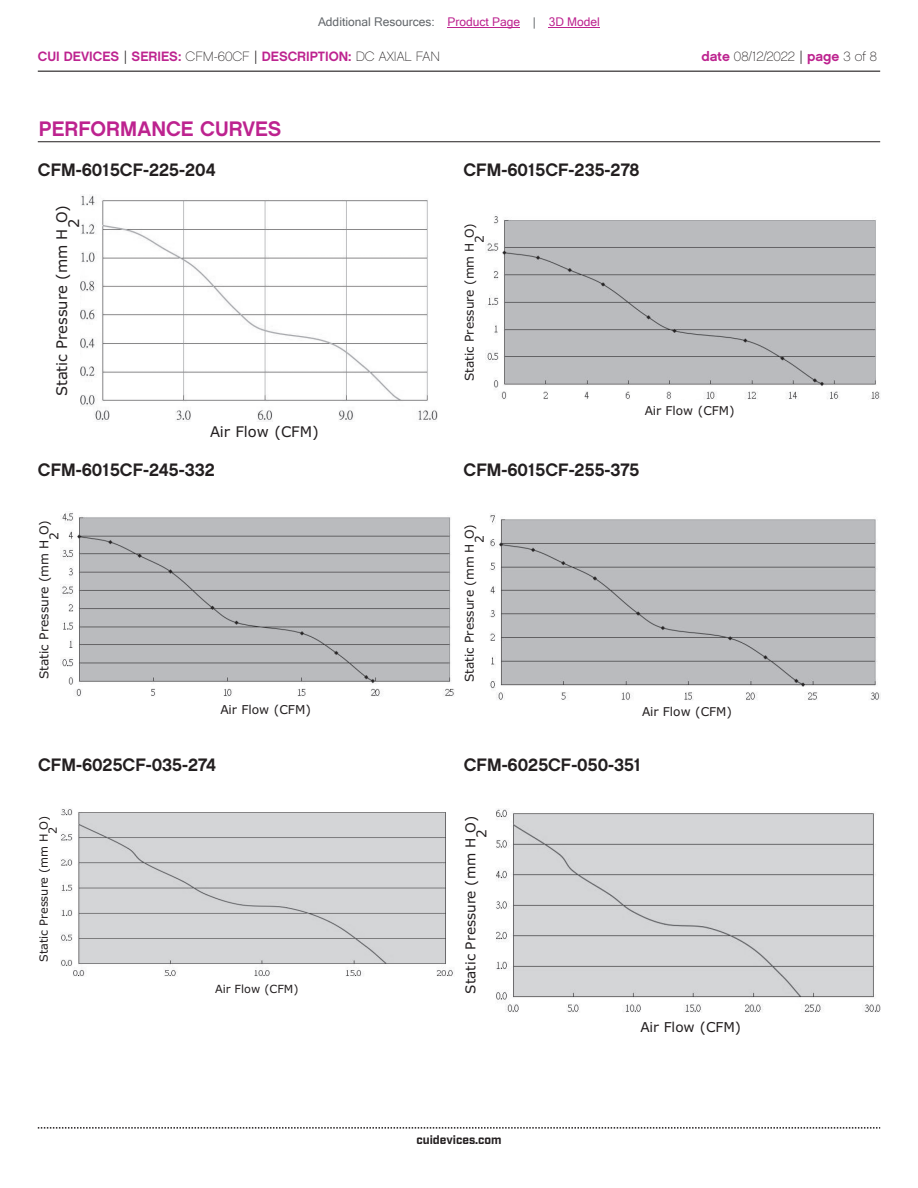
<style>
.page{position:relative;width:918px;height:1188px;background:#fff}
.page>*{position:absolute;margin:0;border:0;box-sizing:border-box;transform-origin:0 0}
.t1{font:21px "Chalet New York Nineteen Sixty";color:#bd238f}
.t2{font:18px "Chalet New York Nineteen Sixty";color:#231f20}
.t3{font:14.7px/12.1px "Verdana";color:#231f20}
.t4{font:13.65px/11.2px "Verdana";color:#231f20}
.t5{font:13.5px "Chalet New York Nineteen Sixty";color:#bd238f}
.t6{font:13.5px "Chalet Paris Nineteen Sixty";letter-spacing:-.005em;color:#231f20}
.t7{font:12.15px/10.1px "Verdana";color:#231f20}
.t8{font:12px "Microsoft Sans Serif";color:#63676b}
.t9{font:700 12px "Industry";color:#231f20}
.t10{font:11.25px/9.3px "Verdana";color:#231f20}
.s1{color:#bd238f}
.s2{font-family:"Industry";color:#231f20}
.s3{font-family:"Chalet Paris Nineteen Sixty";color:#231f20}
.s4{font-family:"Chalet New York Nineteen Sixty";color:#bd238f}
.s5{font-family:"Industry"}
</style>
<div class="page">
<hr style="left:38px;top:71px;width:842px;height:1px;background:#231f20">
<svg style="left:38px;top:1127px;width:842px;height:2px"></svg>
<hr style="left:38px;top:141px;width:842px;height:1px;background:#231f20">
<img style="left:61px;top:513px;width:394px;height:183px">
<img style="left:485px;top:216px;width:395px;height:183px">
<img style="left:81px;top:195px;width:357px;height:226px">
<img style="left:489px;top:515px;width:391px;height:185px">
<img style="left:60px;top:809px;width:393px;height:167px">
<img style="left:496px;top:808px;width:384px;height:205px">
<hr style="left:448px;top:27px;width:72px;height:1px;background:#bd238f">
<hr style="left:549px;top:27px;width:51px;height:1px;background:#bd238f">
<p class="t8" style="left:318px;top:15px;width:283px">Additional Resources: <span class="s1">Product Page</span> | <span class="s1">3D Model</span></p>
<p class="t5" style="left:38px;top:47px;width:404px">CUI DEVICES <span class="s2">|</span> SERIES: <span class="s3">CFM-60CF</span> <span class="s2">|</span> DESCRIPTION: <span class="s3">DC AXIAL FAN</span></p>
<p class="t6" style="left:701px;top:48px;width:177px"><span class="s4">date</span> 08/12/2022 <span class="s5">|</span> <span class="s4">page</span> 3 of 8</p>
<p class="t1" style="left:39px;top:115px;width:244px">PERFORMANCE CURVES</p>
<p class="t2" style="left:38px;top:158px;width:179px">CFM-6015CF-225-204</p>
<p class="t3" style="left:55px;top:228px;width:25px;text-indent:-168px;rotate:-90deg">Static Pressure (mm H O)<br>2</p>
<p class="t3" style="left:210px;top:426px;width:110px">Air Flow (CFM)</p>
<p class="t2" style="left:38px;top:458px;width:179px">CFM-6015CF-245-332</p>
<p class="t7" style="left:39px;top:540px;width:21px;text-indent:-140px;rotate:-90deg">Static Pressure (mm H O)<br>2</p>
<p class="t7" style="left:220px;top:704px;width:92px">Air Flow (CFM)</p>
<p class="t2" style="left:38px;top:753px;width:179px">CFM-6025CF-035-274</p>
<p class="t10" style="left:39px;top:834px;width:19px;text-indent:-129px;rotate:-90deg">Static Pressure (mm H O)<br>2</p>
<p class="t10" style="left:215px;top:985px;width:85px">Air Flow (CFM)</p>
<p class="t2" style="left:464px;top:158px;width:178px">CFM-6015CF-235-278</p>
<p class="t7" style="left:464px;top:243px;width:21px;text-indent:-139px;rotate:-90deg">Static Pressure (mm H O)<br>2</p>
<p class="t7" style="left:645px;top:406px;width:91px">Air Flow (CFM)</p>
<p class="t2" style="left:464px;top:458px;width:177px">CFM-6015CF-255-375</p>
<p class="t7" style="left:464px;top:543px;width:21px;text-indent:-139px;rotate:-90deg">Static Pressure (mm H O)<br>2</p>
<p class="t7" style="left:642px;top:707px;width:91px">Air Flow (CFM)</p>
<p class="t2" style="left:464px;top:753px;width:179px">CFM-6025CF-050-351</p>
<p class="t4" style="left:465px;top:838px;width:23px;text-indent:-156px;rotate:-90deg">Static Pressure (mm H O)<br>2</p>
<p class="t9" style="left:416px;top:1132px;width:87px">cuidevices.com</p>
<p class="t4" style="left:640px;top:1021px;width:102px">Air Flow (CFM)</p>
</div>
